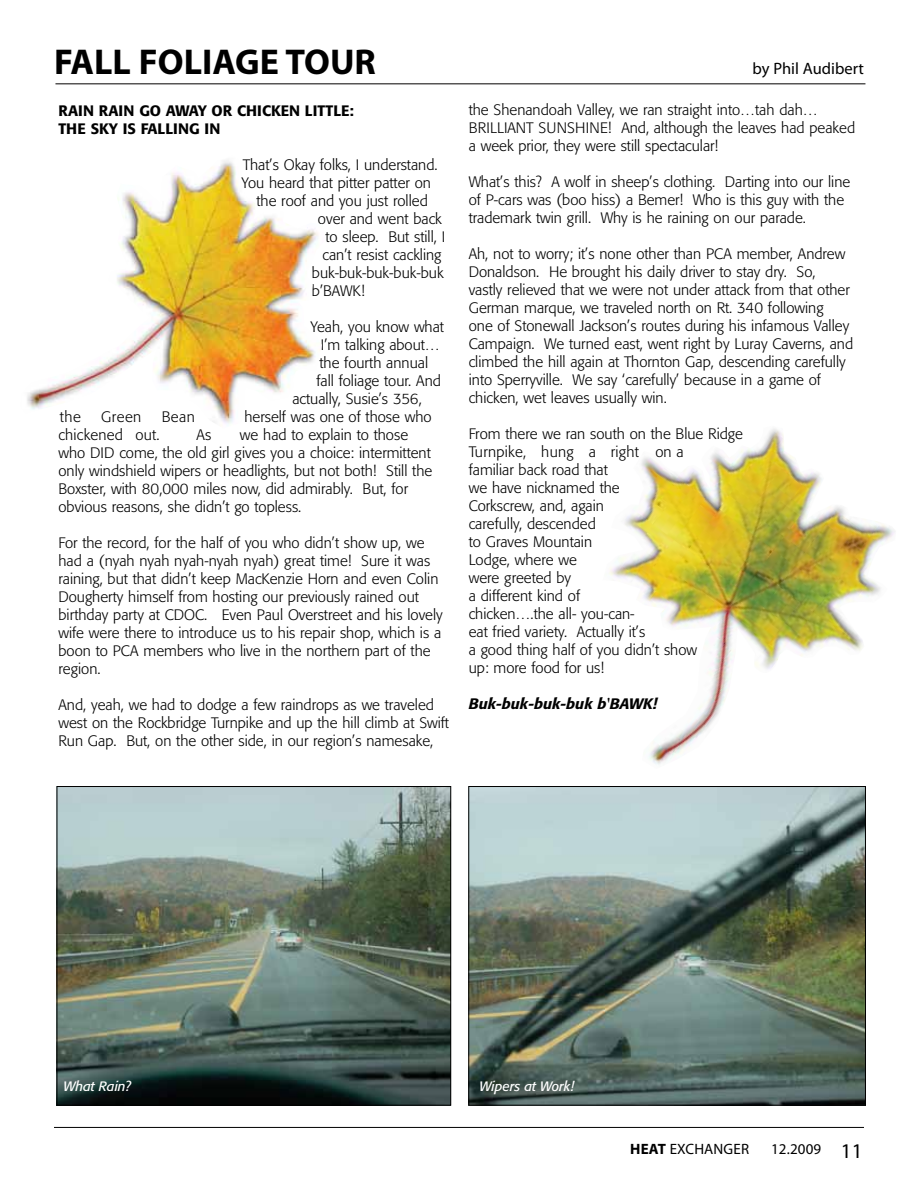
<style>
.page{position:relative;width:918px;height:1188px;background:#fff}
.page>*{position:absolute;margin:0;border:0;box-sizing:border-box;transform-origin:0 0}
.t1{font:700 36px "Myriad Pro";color:#000}
.t2{font:16.5px "Myriad Pro";color:#000}
.t3{font:300 15px/18px "Formata";color:#000}
.t4{font:500 15px/18px "Formata";color:#000}
.t5{font:15px "Myriad Pro";letter-spacing:.01em;color:#000}
.t6{font:italic 500 15px "Formata";color:#000}
.t7{font:italic 13.5px "Formata";letter-spacing:-.01em;color:#fff}
.s1{font-weight:700}
.s2{font-size:21px}
</style>
<div class="page">
<hr style="left:54px;top:1127px;width:810px;height:1px;background:#000">
<hr style="left:55px;top:83px;width:810px;height:1px;background:#030000">
<img style="left:471px;top:788px;width:393px;height:315px">
<div style="left:469px;top:786px;width:397px;height:319px;border:1px solid #000"></div>
<img style="left:59px;top:788px;width:390px;height:315px">
<div style="left:57px;top:786px;width:394px;height:319px;border:1px solid #000"></div>
<img style="left:27px;top:160px;width:291px;height:264px">
<img style="left:609px;top:428px;width:286px;height:337px">
<h1 class="t1" style="left:54px;top:38px;width:323px">FALL FOLIAGE TOUR</h1>
<p class="t4" style="left:58px;top:101px;width:297px">RAIN RAIN GO AWAY OR CHICKEN LITTLE:<br>THE SKY IS FALLING IN</p>
<p class="t3" style="left:243px;top:156px;width:196px">That’s Okay folks, I understand.</p>
<p class="t3" style="left:241px;top:174px;width:191px">You heard that pitter patter on</p>
<p class="t3" style="left:256px;top:192px;width:173px">the roof and you just rolled</p>
<p class="t3" style="left:318px;top:210px;width:125px">over and went back</p>
<p class="t3" style="left:325px;top:228px;width:121px">to sleep. But still, I</p>
<p class="t3" style="left:322px;top:246px;width:121px">can’t resist cackling</p>
<p class="t3" style="left:312px;top:264px;width:133px">buk-buk-buk-buk-buk</p>
<p class="t3" style="left:312px;top:282px;width:54px">b’BAWK!</p>
<p class="t3" style="left:310px;top:318px;width:135px">Yeah, you know what</p>
<p class="t3" style="left:321px;top:336px;width:121px">I’m talking about…</p>
<p class="t3" style="left:319px;top:354px;width:110px">the fourth annual</p>
<p class="t3" style="left:316px;top:372px;width:126px">fall foliage tour. And</p>
<p class="t3" style="left:292px;top:390px;width:131px">actually, Susie’s 356,</p>
<p class="t3" style="left:60px;top:408px;width:22px">the</p>
<p class="t3" style="left:101px;top:408px;width:42px">Green</p>
<p class="t3" style="left:162px;top:408px;width:35px">Bean</p>
<p class="t3" style="left:244px;top:408px;width:189px">herself was one of those who</p>
<p class="t3" style="left:58px;top:426px;width:103px">chickened out.</p>
<p class="t3" style="left:197px;top:426px;width:16px">As</p>
<p class="t3" style="left:58px;top:426px;width:375px;text-indent:182px">we had to explain to those who DID come, the old girl gives you a choice: intermittent only windshield wipers or headlights, but not both! Still the Boxster, with 80,000 miles now, did admirably. But, for obvious reasons, she didn’t go topless.</p>
<p class="t3" style="left:58px;top:534px;width:386px">For the record, for the half of you who didn’t show up, we had a (nyah nyah nyah-nyah nyah) great time! Sure it was raining, but that didn’t keep MacKenzie Horn and even Colin Dougherty himself from hosting our previously rained out birthday party at CDOC. Even Paul Overstreet and his lovely wife were there to introduce us to his repair shop, which is a boon to PCA members who live in the northern part of the region.</p>
<p class="t3" style="left:58px;top:696px;width:392px">And, yeah, we had to dodge a few raindrops as we traveled west on the Rockbridge Turnpike and up the hill climb at Swift<br>Run Gap. But, on the other side, in our region’s namesake,</p>
<p class="t2" style="left:753px;top:58px;width:113px">by Phil Audibert</p>
<p class="t3" style="left:469px;top:101px;width:388px">the Shenandoah Valley, we ran straight into…tah dah…<br>BRILLIANT SUNSHINE! And, although the leaves had peaked a week prior, they were still spectacular!</p>
<p class="t3" style="left:469px;top:173px;width:383px">What’s this? A wolf in sheep’s clothing. Darting into our line of P-cars was (boo hiss) a Bemer! Who is this guy with the trademark twin grill. Why is he raining on our parade.</p>
<p class="t3" style="left:469px;top:245px;width:386px">Ah, not to worry; it’s none other than PCA member, Andrew Donaldson. He brought his daily driver to stay dry. So,<br>vastly relieved that we were not under attack from that other German marque, we traveled north on Rt. 340 following<br>one of Stonewall Jackson’s routes during his infamous Valley Campaign. We turned east, went right by Luray Caverns, and climbed the hill again at Thornton Gap, descending carefully into Sperryville. We say ‘carefully’ because in a game of chicken, wet leaves usually win.</p>
<p class="t3" style="left:469px;top:425px;width:276px">From there we ran south on the Blue Ridge<br>Turnpike, hung a right on a<br>familiar back road that<br>we have nicknamed the<br>Corkscrew, and, again<br>carefully, descended<br>to Graves Mountain<br>Lodge, where we<br>were greeted by<br>a different kind of<br>chicken….the all- you-can-<br>eat fried variety. Actually it’s<br>a good thing half of you didn’t show<br>up: more food for us!</p>
<p class="t6" style="left:469px;top:695px;width:190px">Buk-buk-buk-buk b'BAWK!</p>
<p class="t7" style="left:63px;top:1078px;width:69px">What Rain?</p>
<p class="t7" style="left:480px;top:1078px;width:96px">Wipers at Work!</p>
<p class="t5" style="left:630px;top:1140px;width:120px"><span class="s1">HEAT</span> EXCHANGER</p>
<p class="t5" style="left:771px;top:1140px;width:93px">12.2009 <span class="s2">11</span></p>
</div>
